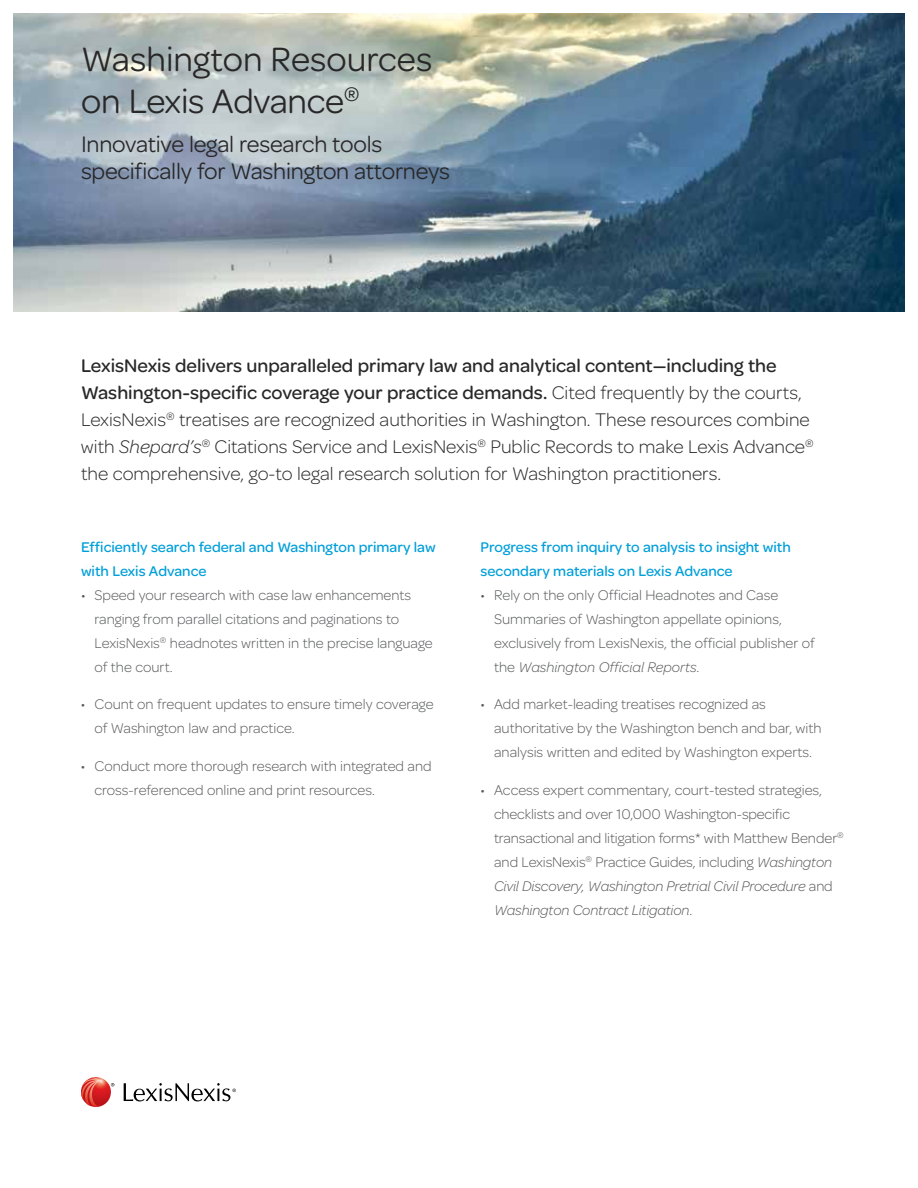
<style>
.page{position:relative;width:918px;height:1188px;background:#fff}
.page>*{position:absolute;margin:0;border:0;box-sizing:border-box;transform-origin:0 0}
.t1{font:36px/42px "Omnes";color:#292829}
.t2{font:24px/27px "Omnes";letter-spacing:-.01em;color:#292829}
.t3{font:300 19.5px/27px "Omnes";color:#292829}
.t4{font:300 15px/24px "Omnes";color:#58595b}
.t5{font:500 15px/24px "Omnes";color:#009fda}
.s1{font-weight:500}
.s2{font-style:italic}
</style>
<div class="page">
<svg style="left:111px;top:1083px;width:3px;height:4px"></svg>
<svg style="left:124px;top:1083px;width:112px;height:19px"></svg>
<svg style="left:81px;top:1077px;width:30px;height:30px"></svg>
<svg style="left:81px;top:1077px;width:24px;height:30px"></svg>
<img style="left:13px;top:14px;width:892px;height:297px">
<h1 class="t1" style="left:81px;top:36px;width:353px">Washington Resources on Lexis Advance<sup>®</sup></h1>
<h2 class="t2" style="left:81px;top:130px;width:371px">Innovative legal research tools specifically for Washington attorneys</h2>
<p class="t3" style="left:81px;top:352px;width:734px"><span class="s1">LexisNexis delivers unparalleled primary law and analytical content—including the Washington-specific coverage your practice demands.</span> Cited frequently by the courts, LexisNexis<sup>®</sup> treatises are recognized authorities in Washington. These resources combine with <span class="s2">Shepard’s</span><sup>®</sup> Citations Service and LexisNexis<sup>®</sup> Public Records to make Lexis Advance<sup>® </sup>the comprehensive, go-to legal research solution for Washington practitioners.</p>
<p class="t5" style="left:81px;top:534px;width:356px">Efficiently search federal and Washington primary law with Lexis Advance</p>
<p class="t4" style="left:94px;top:583px;width:340px;text-indent:-13px">• Speed your research with case law enhancements ranging from parallel citations and paginations to LexisNexis<sup>®</sup> headnotes written in the precise language of the court.</p>
<p class="t4" style="left:94px;top:692px;width:341px;text-indent:-14px">• Count on frequent updates to ensure timely coverage of Washington law and practice.</p>
<p class="t4" style="left:94px;top:754px;width:339px;text-indent:-14px">• Conduct more thorough research with integrated and cross-referenced online and print resources.</p>
<p class="t5" style="left:481px;top:534px;width:312px">Progress from inquiry to analysis to insight with secondary materials on Lexis Advance</p>
<p class="t4" style="left:494px;top:583px;width:322px;text-indent:-13px">• Rely on the only Official Headnotes and Case Summaries of Washington appellate opinions, exclusively from LexisNexis, the official publisher of the <span class="s2">Washington Official Reports</span>.</p>
<p class="t4" style="left:494px;top:692px;width:329px;text-indent:-13px">• Add market-leading treatises recognized as authoritative by the Washington bench and bar, with analysis written and edited by Washington experts.</p>
<p class="t4" style="left:494px;top:778px;width:351px;text-indent:-13px">• Access expert commentary, court-tested strategies, checklists and over 10,000 Washington-specific transactional and litigation forms* with Matthew Bender<sup>® </sup>and LexisNexis<sup>®</sup> Practice Guides, including <span class="s2">Washington Civil Discovery, Washington Pretrial Civil Procedure</span> and <span class="s2">Washington Contract Litigation</span>.</p>
</div>
